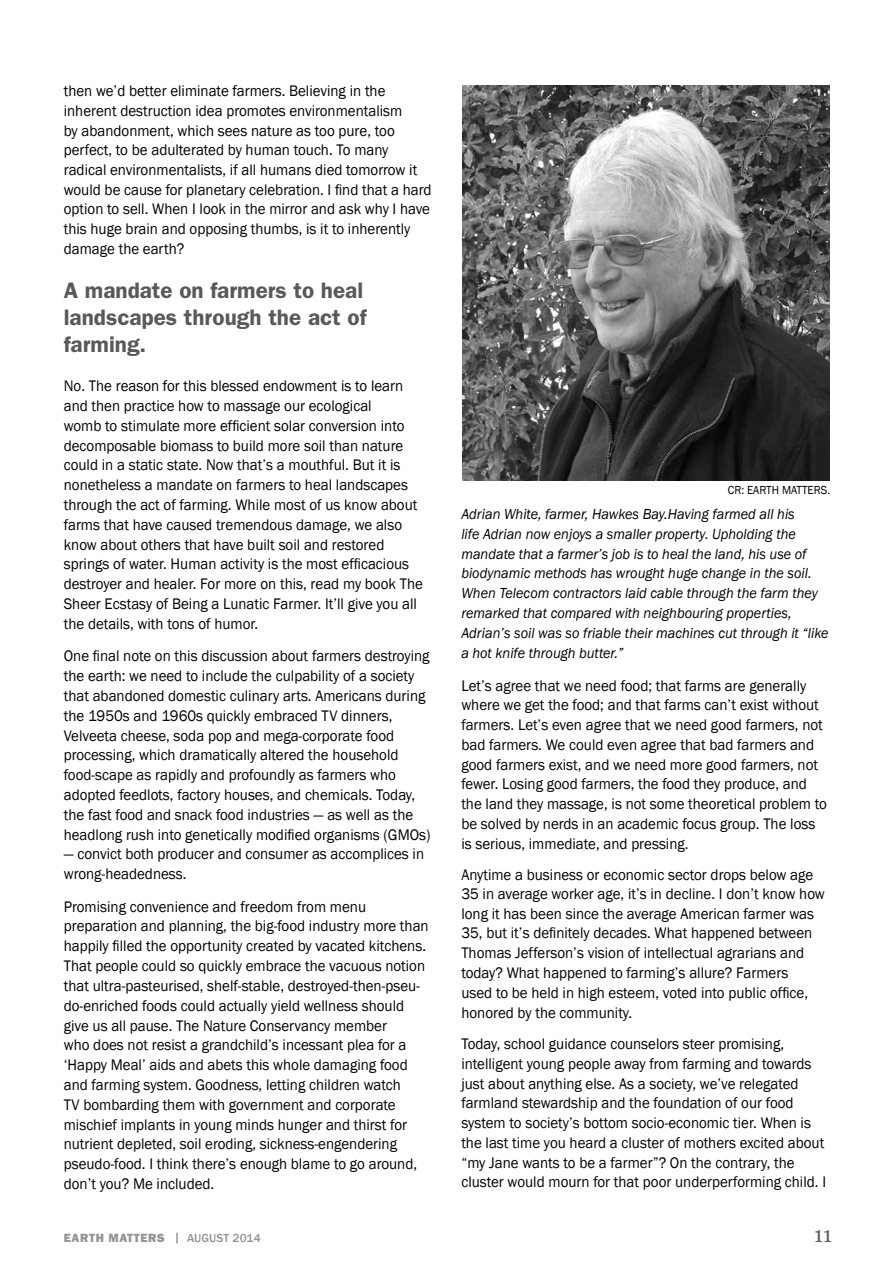
<style>
.page{position:relative;width:893px;height:1263px;background:#fff}
.page>*{position:absolute;margin:0;border:0;box-sizing:border-box;transform-origin:0 0}
.t1{font:600 22.5px/27px "Franklin Gothic";color:#58595b}
.t2{font:21.75px "Georgia";color:#58595b;scale:.95 1}
.t3{font:15.75px/19.8px "Franklin Gothic";color:#000;scale:.95 1}
.t4{font:italic 15px/20px "Franklin Gothic";color:#000;scale:.95 1}
.t5{font:12px "Franklin Gothic";color:#000;scale:.95 1}
.t6{font:800 12px "Franklin Gothic";letter-spacing:.05em;color:#939598}
.t7{font:500 12px "Franklin Gothic";letter-spacing:.01em;color:#939598}
</style>
<div class="page">
<svg style="left:176px;top:1233px;width:2px;height:10px"></svg>
<img style="left:462px;top:85px;width:367px;height:395px">
<p class="t3" style="left:64px;top:81px;width:389px">then we’d better eliminate farmers. Believing in the inherent destruction idea promotes environmentalism<br>by abandonment, which sees nature as too pure, too perfect, to be adulterated by human touch. To many radical environmentalists, if all humans died tomorrow it would be cause for planetary celebration. I find that a hard option to sell. When I look in the mirror and ask why I have this huge brain and opposing thumbs, is it to inherently damage the earth?</p>
<h1 class="t1" style="left:64px;top:276px;width:304px">A mandate on farmers to heal landscapes through the act of farming.</h1>
<p class="t3" style="left:64px;top:376px;width:379px">No. The reason for this blessed endowment is to learn and then practice how to massage our ecological<br>womb to stimulate more efficient solar conversion into decomposable biomass to build more soil than nature could in a static state. Now that’s a mouthful. But it is nonetheless a mandate on farmers to heal landscapes through the act of farming. While most of us know about farms that have caused tremendous damage, we also know about others that have built soil and restored springs of water. Human activity is the most efficacious destroyer and healer. For more on this, read my book The Sheer Ecstasy of Being a Lunatic Farmer. It’ll give you all the details, with tons of humor.</p>
<p class="t3" style="left:64px;top:646px;width:388px">One final note on this discussion about farmers destroying the earth: we need to include the culpability of a society that abandoned domestic culinary arts. Americans during the 1950s and 1960s quickly embraced TV dinners, Velveeta cheese, soda pop and mega-corporate food processing, which dramatically altered the household food-scape as rapidly and profoundly as farmers who adopted feedlots, factory houses, and chemicals. Today, the fast food and snack food industries — as well as the headlong rush into genetically modified organisms (GMOs)</p>
<p class="t3" style="left:64px;top:844px;width:381px">— convict both producer and consumer as accomplices in wrong-headedness.</p>
<p class="t3" style="left:64px;top:897px;width:386px">Promising convenience and freedom from menu preparation and planning, the big-food industry more than happily filled the opportunity created by vacated kitchens.<br>That people could so quickly embrace the vacuous notion that ultra-pasteurised, shelf-stable, destroyed-then-pseu&shy;do-enriched foods could actually yield wellness should give us all pause. The Nature Conservancy member<br>who does not resist a grandchild’s incessant plea for a ‘Happy Meal’ aids and abets this whole damaging food and farming system. Goodness, letting children watch<br>TV bombarding them with government and corporate mischief implants in young minds hunger and thirst for nutrient depleted, soil eroding, sickness-engendering pseudo-food. I think there’s enough blame to go around, don’t you? Me included.</p>
<p class="t5" style="left:728px;top:482px;width:109px">CR: EARTH MATTERS.</p>
<p class="t4" style="left:461px;top:504px;width:388px">Adrian White, farmer, Hawkes Bay.Having farmed all his<br>life Adrian now enjoys a smaller property. Upholding the mandate that a farmer’s job is to heal the land, his use of biodynamic methods has wrought huge change in the soil.<br>When Telecom contractors laid cable through the farm they remarked that compared with neighbouring properties, Adrian’s soil was so friable their machines cut through it “like a hot knife through butter.”</p>
<p class="t3" style="left:461px;top:676px;width:386px">Let’s agree that we need food; that farms are generally where we get the food; and that farms can’t exist without farmers. Let’s even agree that we need good farmers, not bad farmers. We could even agree that bad farmers and good farmers exist, and we need more good farmers, not fewer. Losing good farmers, the food they produce, and the land they massage, is not some theoretical problem to be solved by nerds in an academic focus group. The loss is serious, immediate, and pressing.</p>
<p class="t3" style="left:461px;top:865px;width:384px">Anytime a business or economic sector drops below age 35 in average worker age, it’s in decline. I don’t know how long it has been since the average American farmer was 35, but it’s definitely decades. What happened between Thomas Jefferson’s vision of intellectual agrarians and today? What happened to farming’s allure? Farmers<br>used to be held in high esteem, voted into public office, honored by the community.</p>
<p class="t3" style="left:461px;top:1034px;width:385px">Today, school guidance counselors steer promising, intelligent young people away from farming and towards just about anything else. As a society, we’ve relegated farmland stewardship and the foundation of our food system to society’s bottom socio-economic tier. When is the last time you heard a cluster of mothers excited about “my Jane wants to be a farmer”? On the contrary, the cluster would mourn for that poor underperforming child. I</p>
<p class="t6" style="left:64px;top:1231px;width:103px">EARTH MATTERS</p>
<p class="t7" style="left:187px;top:1230px;width:75px">AUGUST 2014</p>
<h2 class="t2" style="left:814px;top:1218px;width:20px">11</h2>
</div>
